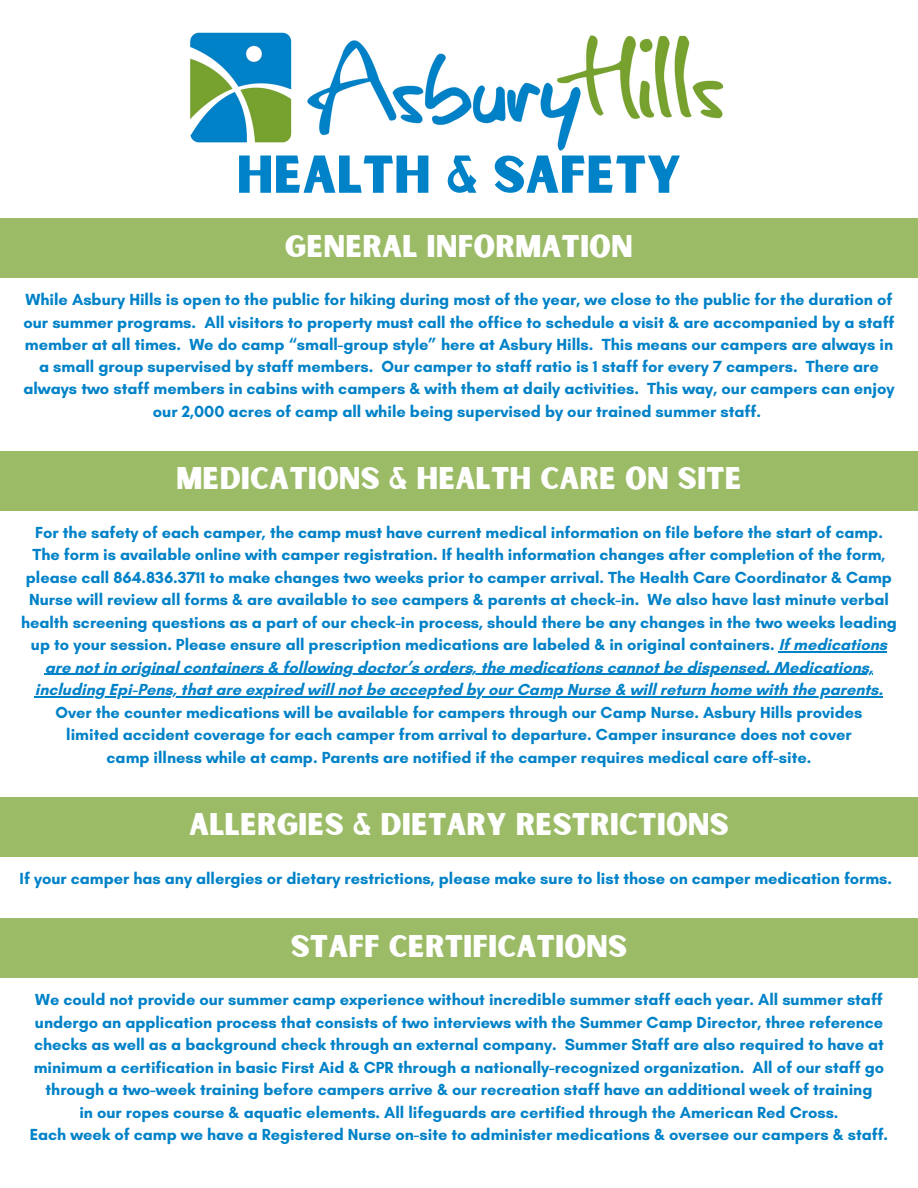
<style>
.page{position:relative;width:918px;height:1188px;background:#fff}
.page>*{position:absolute;margin:0;border:0;box-sizing:border-box;transform-origin:0 0}
.t1{font:50.85px "Sunborn Sans One";color:#0082c8}
.t2{font:30px "Sunborn Sans One";color:#fff}
.t3{font:700 16.35px/22.5px "Glacial Indifference";color:#0082c8;text-align:center}
</style>
<div class="page">
<div style="left:0;top:218px;width:918px;height:60px;background:#9bbb66"></div>
<img style="left:190px;top:32px;width:534px;height:119px">
<hr style="left:779px;top:651px;width:108px;height:2px;background:#0082c8">
<hr style="left:45px;top:674px;width:828px;height:1px;background:#0082c8">
<hr style="left:35px;top:696px;width:848px;height:2px;background:#0082c8">
<div style="left:0;top:451px;width:918px;height:59px;background:#9bbb66"></div>
<div style="left:0;top:797px;width:918px;height:59px;background:#9bbb66"></div>
<div style="left:0;top:918px;width:918px;height:60px;background:#9bbb66"></div>
<p class="t1" style="left:237px;top:142px;width:446px">HEALTH &amp; SAFETY</p>
<h2 class="t2" style="left:285px;top:227px;width:350px">GENERAL INFORMATION</h2>
<p class="t3" style="left:23px;top:289px;width:873px">While Asbury Hills is open to the public for hiking during most of the year, we close to the public for the duration of our summer programs. All visitors to property must call the office to schedule a visit &amp; are accompanied by a staff member at all times. We do camp “small-group style” here at Asbury Hills. This means our campers are always in a small group supervised by staff members. Our camper to staff ratio is 1 staff for every 7 campers. There are always two staff members in cabins with campers &amp; with them at daily activities. This way, our campers can enjoy our 2,000 acres of camp all while being supervised by our trained summer staff.</p>
<h2 class="t2" style="left:176px;top:459px;width:567px">MEDICATIONS &amp; HEALTH CARE ON SITE</h2>
<p class="t3" style="left:21px;top:521px;width:877px">For the safety of each camper, the camp must have current medical information on file before the start of camp.<br>The form is available online with camper registration. If health information changes after completion of the form, please call 864.836.3711 to make changes two weeks prior to camper arrival. The Health Care Coordinator &amp; Camp Nurse will review all forms &amp; are available to see campers &amp; parents at check-in. We also have last minute verbal health screening questions as a part of our check-in process, should there be any changes in the two weeks leading up to your session. Please ensure all prescription medications are labeled &amp; in original containers. If medications are not in original containers &amp; following doctor’s orders, the medications cannot be dispensed. Medications, including Epi-Pens, that are expired will not be accepted by our Camp Nurse &amp; will return home with the parents.<br>Over the counter medications will be available for campers through our Camp Nurse. Asbury Hills provides</p>
<p class="t3" style="left:66px;top:723px;width:787px">limited accident coverage for each camper from arrival to departure. Camper insurance does not cover</p>
<p class="t3" style="left:107px;top:746px;width:706px">camp illness while at camp. Parents are notified if the camper requires medical care off-site.</p>
<h2 class="t2" style="left:189px;top:805px;width:541px">ALLERGIES &amp; DIETARY RESTRICTIONS</h2>
<p class="t3" style="left:20px;top:867px;width:874px">If your camper has any allergies or dietary restrictions, please make sure to list those on camper medication forms.</p>
<h2 class="t2" style="left:291px;top:927px;width:338px">STAFF CERTIFICATIONS</h2>
<p class="t3" style="left:34px;top:988px;width:852px">We could not provide our summer camp experience without incredible summer staff each year. All summer staff undergo an application process that consists of two interviews with the Summer Camp Director, three reference checks as well as a background check through an external company. Summer Staff are also required to have at minimum a certification in basic First Aid &amp; CPR through a nationally-recognized organization. All of our staff go through a two-week training before campers arrive &amp; our recreation staff have an additional week of training</p>
<p class="t3" style="left:79px;top:1101px;width:761px">in our ropes course &amp; aquatic elements. All lifeguards are certified through the American Red Cross.</p>
<p class="t3" style="left:30px;top:1123px;width:860px">Each week of camp we have a Registered Nurse on-site to administer medications &amp; oversee our campers &amp; staff.</p>
</div>
